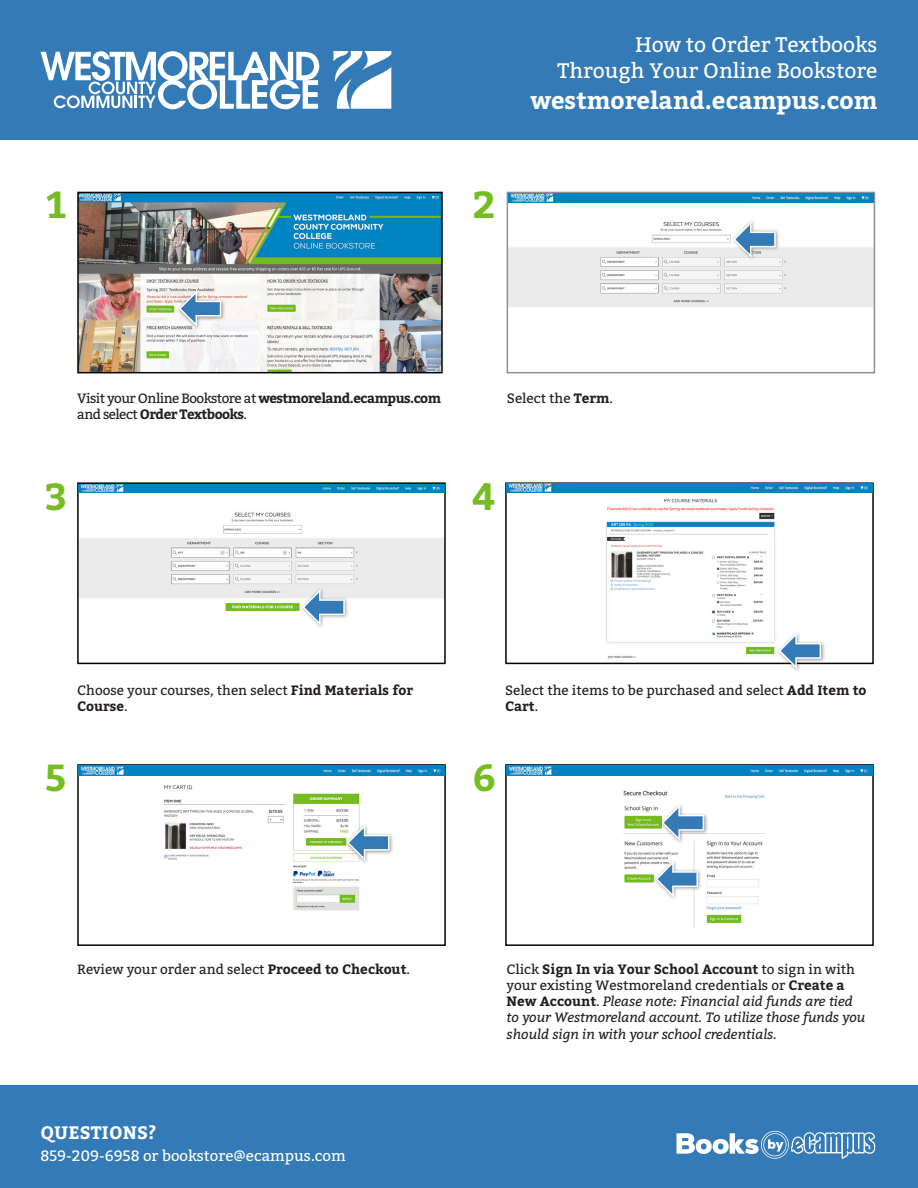
<style>
.page{position:relative;width:918px;height:1188px;background:#fff}
.page>*{position:absolute;margin:0;border:0;box-sizing:border-box;transform-origin:0 0}
.t1{font:700 37.5px "Bitter";color:#76bd22}
.t2{font:700 24px "Bitter";color:#fff}
.t3{font:21px/25.2px "Bitter";color:#fff;text-align:right}
.t4{font:700 18px "Bitter";letter-spacing:.01em;color:#fff}
.t5{font:15px "Bitter";color:#fff}
.t6{font:italic 13.5px/16.2px "Bitter";color:#231f20}
.t7{font:13.5px/16.2px "Bitter";color:#231f20}
.t8{font:700 13.5px/16.2px "Bitter";letter-spacing:-.04em;color:#231f20}
.s1{font-weight:400}
.s2{font-weight:700}
.s3{font-style:normal}
.s4{font-weight:700;font-style:normal}
</style>
<div class="page">
<div style="left:0;top:1085px;width:918px;height:103px;background:#337ab7"></div>
<img style="left:80px;top:512px;width:363px;height:100px">
<div style="left:77px;top:482px;width:369px;height:182px;border:2px solid #040503"></div>
<img style="left:80px;top:195px;width:360px;height:175px">
<div style="left:77px;top:192px;width:366px;height:181px;border:2px solid #040503"></div>
<img style="left:510px;top:222px;width:362px;height:85px">
<div style="left:507px;top:192px;width:368px;height:181px;border:2px solid #8f9092"></div>
<img style="left:606px;top:499px;width:170px;height:159px">
<div style="left:505px;top:482px;width:369px;height:182px;border:2px solid #040503"></div>
<img style="left:163px;top:785px;width:197px;height:125px">
<div style="left:77px;top:764px;width:369px;height:182px;border:2px solid #040503"></div>
<img style="left:623px;top:790px;width:142px;height:138px">
<div style="left:505px;top:764px;width:369px;height:182px;border:2px solid #040503"></div>
<img style="left:508px;top:193px;width:366px;height:9px">
<img style="left:79px;top:484px;width:365px;height:9px">
<img style="left:79px;top:766px;width:365px;height:10px">
<img style="left:507px;top:766px;width:365px;height:10px">
<div style="left:176px;top:288px;width:49px;height:43px;background:#231f20;opacity:.45"></div>
<svg style="left:179px;top:290px;width:42px;height:37px"></svg>
<div style="left:300px;top:587px;width:49px;height:42px;background:#231f20;opacity:.45"></div>
<svg style="left:302px;top:589px;width:43px;height:37px"></svg>
<div style="left:659px;top:802px;width:49px;height:43px;background:#231f20;opacity:.45"></div>
<svg style="left:662px;top:804px;width:42px;height:37px"></svg>
<div style="left:776px;top:630px;width:49px;height:43px;background:#231f20;opacity:.45"></div>
<svg style="left:779px;top:633px;width:42px;height:36px"></svg>
<div style="left:344px;top:822px;width:50px;height:43px;background:#231f20;opacity:.45"></div>
<svg style="left:347px;top:824px;width:43px;height:37px"></svg>
<div style="left:731px;top:219px;width:49px;height:43px;background:#231f20;opacity:.45"></div>
<svg style="left:733px;top:221px;width:43px;height:37px"></svg>
<div style="left:0;top:0;width:918px;height:139px;background:#337ab7"></div>
<svg style="left:334px;top:51px;width:57px;height:58px"></svg>
<svg style="left:41px;top:51px;width:278px;height:58px"></svg>
<svg style="left:677px;top:1131px;width:198px;height:28px"></svg>
<img style="left:507px;top:483px;width:365px;height:9px">
<div style="left:653px;top:859px;width:49px;height:42px;background:#231f20;opacity:.45"></div>
<svg style="left:655px;top:861px;width:43px;height:36px"></svg>
<p class="t1" style="left:46px;top:181px;width:22px">1</p>
<p class="t1" style="left:473px;top:181px;width:24px">2</p>
<p class="t3" style="left:558px;top:33px;width:321px">How to Order Textbooks<br>Through Your Online Bookstore</p>
<p class="t2" style="left:531px;top:85px;width:348px">westmoreland.ecampus.com</p>
<p class="t8" style="left:77px;top:390px;width:365px"><span class="s1">Visit your Online Bookstore at</span> westmoreland.ecampus.com <span class="s1">and select</span> Order Textbooks<span class="s1">.</span></p>
<p class="t7" style="left:507px;top:390px;width:108px">Select the <span class="s2">Term</span>.</p>
<p class="t1" style="left:45px;top:472px;width:24px">3</p>
<p class="t1" style="left:472px;top:472px;width:25px">4</p>
<p class="t7" style="left:77px;top:682px;width:337px">Choose your courses, then select <span class="s2">Find Materials for<br>Course</span>.</p>
<p class="t7" style="left:505px;top:682px;width:363px">Select the items to be purchased and select <span class="s2">Add Item to<br>Cart</span>.</p>
<p class="t1" style="left:46px;top:753px;width:23px">5</p>
<p class="t1" style="left:472px;top:753px;width:25px">6</p>
<p class="t7" style="left:77px;top:961px;width:334px">Review your order and select <span class="s2">Proceed to Checkout</span>.</p>
<p class="t6" style="left:507px;top:961px;width:360px"><span class="s3">Click</span> <span class="s4">Sign In via Your School Account</span> <span class="s3">to sign in with your existing Westmoreland credentials or</span> <span class="s4">Create a New Account</span><span class="s3">.</span> Please note: Financial aid funds are tied to your Westmoreland account. To utilize those funds you should sign in with your school credentials.</p>
<p class="t4" style="left:41px;top:1121px;width:117px">QUESTIONS?</p>
<p class="t5" style="left:40px;top:1146px;width:307px">859-209-6958 or bookstore@ecampus.com</p>
</div>
